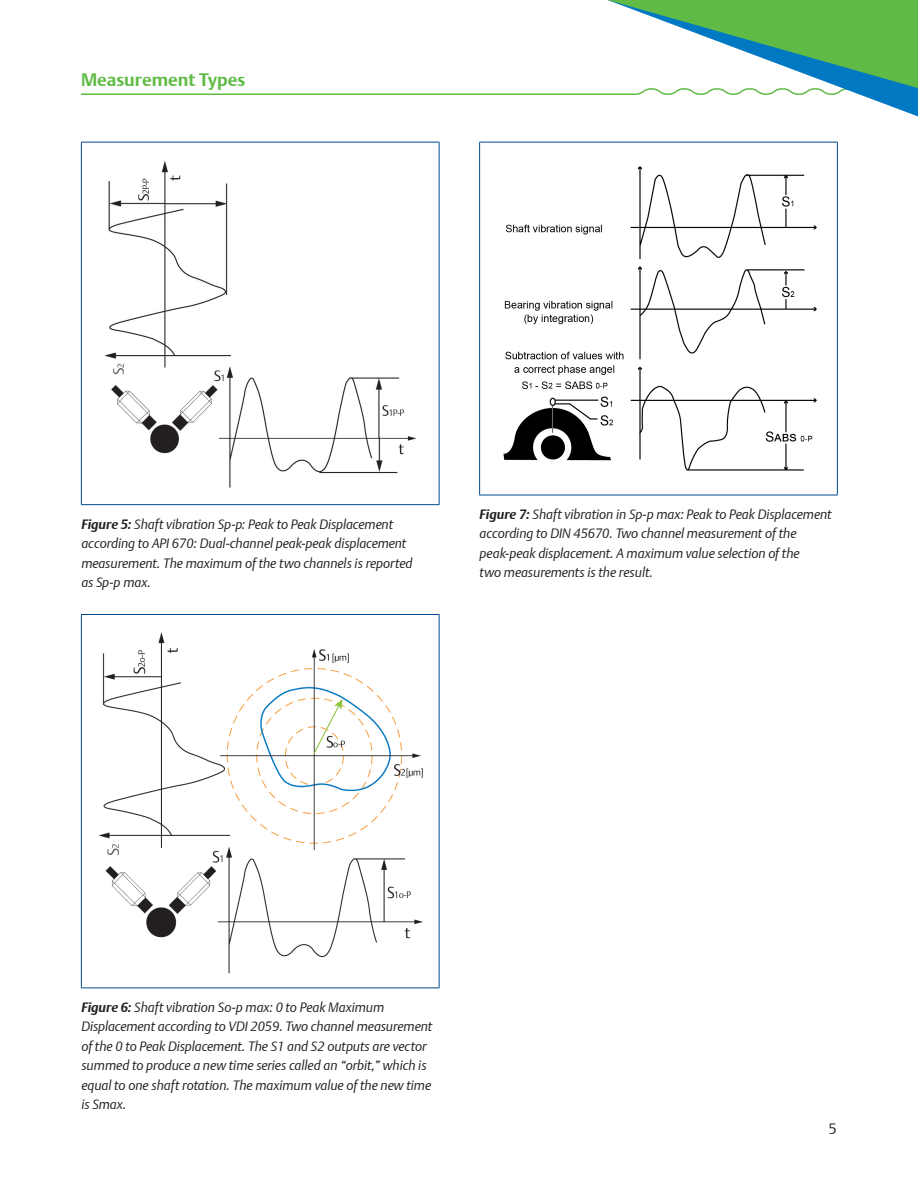
<style>
.page{position:relative;width:918px;height:1188px;background:#fff}
.page>*{position:absolute;margin:0;border:0;box-sizing:border-box;transform-origin:0 0}
.t1{font:700 18px "DTL Argo T";color:#60bb46}
.Page_Number{font:15px "DTL Argo T Light";color:#231f20}
.Image_Illustration_C{font:italic 13.5px/19.5px "DTL Argo T Light";letter-spacing:-.005em;color:#231f20}
.s1{font-family:"DTL Argo T";font-weight:700}
</style>
<div class="page">
<svg style="left:81px;top:0;width:837px;height:117px"></svg>
<hr style="left:81px;top:504px;width:359px;height:1px;background:#004a8d">
<hr style="left:81px;top:142px;width:359px;height:1px;background:#004a8d">
<hr style="left:81px;top:142px;width:1px;height:362px;background:#004a8d">
<hr style="left:439px;top:142px;width:1px;height:362px;background:#004a8d">
<img style="left:104px;top:161px;width:313px;height:327px">
<hr style="left:81px;top:988px;width:359px;height:1px;background:#004a8d">
<hr style="left:81px;top:614px;width:359px;height:1px;background:#004a8d">
<hr style="left:81px;top:615px;width:1px;height:373px;background:#004a8d">
<hr style="left:439px;top:615px;width:1px;height:373px;background:#004a8d">
<img style="left:98px;top:632px;width:325px;height:342px">
<hr style="left:479px;top:495px;width:359px;height:1px;background:#004a8d">
<hr style="left:479px;top:142px;width:359px;height:1px;background:#004a8d">
<hr style="left:479px;top:143px;width:1px;height:352px;background:#004a8d">
<hr style="left:837px;top:143px;width:1px;height:352px;background:#004a8d">
<img style="left:503px;top:166px;width:314px;height:305px">
<h1 class="t1" style="left:81px;top:69px;width:166px">Measurement Types</h1>
<p class="Image_Illustration_C" style="left:81px;top:514px;width:333px"><span class="s1">Figure 5:</span> Shaft vibration Sp-p: Peak to Peak Displacement according to API 670: Dual-channel peak-peak displacement measurement. The maximum of the two channels is reported as Sp-p max.</p>
<p class="Image_Illustration_C" style="left:480px;top:504px;width:353px"><span class="s1">Figure 7:</span> Shaft vibration in Sp-p max: Peak to Peak Displacement according to DIN 45670. Two channel measurement of the peak-peak displacement. A maximum value selection of the<br>two measurements is the result.</p>
<p class="Image_Illustration_C" style="left:81px;top:997px;width:352px"><span class="s1">Figure 6:</span> Shaft vibration So-p max: 0 to Peak Maximum Displacement according to VDI 2059. Two channel measurement of the 0 to Peak Displacement. The S1 and S2 outputs are vector summed to produce a new time series called an “orbit,” which is equal to one shaft rotation. The maximum value of the new time is Smax.</p>
<p class="Page_Number" style="left:829px;top:1120px;width:10px">5</p>
</div>
